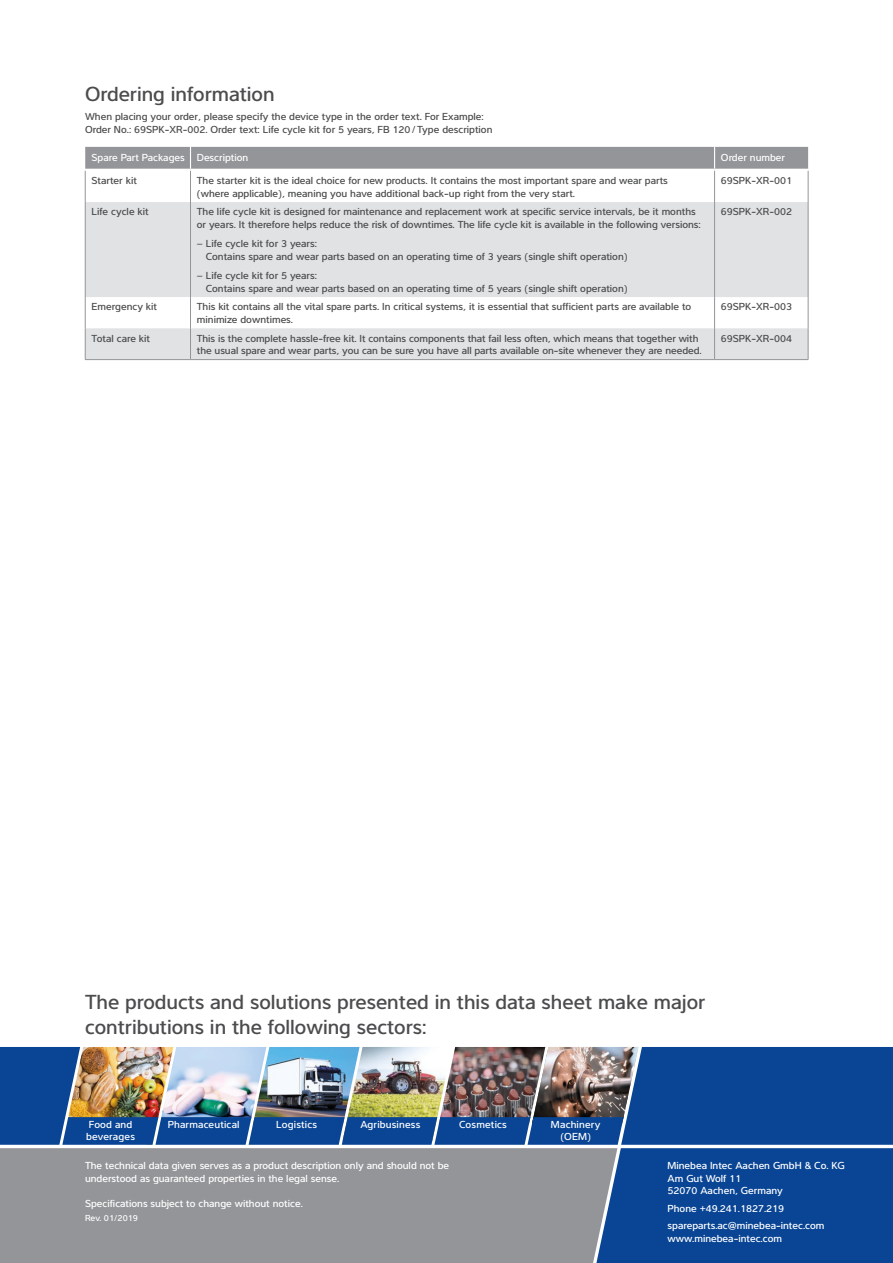
<style>
.page{position:relative;width:893px;height:1263px;background:#fff}
.page>*{position:absolute;margin:0;border:0;box-sizing:border-box;transform-origin:0 0}
.t1{font:500 21px/25.5px "Interval Pro";color:#4b4c4d}
.t2{font:500 10.5px/12.8px "Interval Pro";color:#4b4c4d}
.t3{font:500 10.5px/12.8px "Interval Pro";color:#fff}
.t4{font:500 10.5px "Interval Pro";letter-spacing:.02em;color:#fff}
.t5{font:500 9px "Interval Pro";color:#fff}
</style>
<div class="page">
<svg style="left:86px;top:202px;width:722px;height:157px;fill:#e1e2e4"></svg>
<hr style="left:85px;top:171px;width:1px;height:31px;background:#939598">
<hr style="left:190px;top:171px;width:1px;height:31px;background:#939598">
<hr style="left:714px;top:171px;width:1px;height:31px;background:#939598">
<hr style="left:808px;top:171px;width:1px;height:31px;background:#939598">
<hr style="left:85px;top:202px;width:1px;height:95px;background:#939598">
<hr style="left:190px;top:202px;width:1px;height:95px;background:#939598">
<hr style="left:714px;top:202px;width:1px;height:95px;background:#939598">
<hr style="left:808px;top:202px;width:1px;height:95px;background:#939598">
<hr style="left:85px;top:297px;width:1px;height:31px;background:#939598">
<hr style="left:190px;top:297px;width:1px;height:31px;background:#939598">
<hr style="left:714px;top:297px;width:1px;height:31px;background:#939598">
<hr style="left:808px;top:297px;width:1px;height:31px;background:#939598">
<hr style="left:85px;top:328px;width:1px;height:31px;background:#939598">
<hr style="left:190px;top:328px;width:1px;height:31px;background:#939598">
<hr style="left:714px;top:328px;width:1px;height:31px;background:#939598">
<hr style="left:808px;top:328px;width:1px;height:31px;background:#939598">
<svg style="left:85px;top:147px;width:723px;height:23px;background:#999b9e"></svg>
<hr style="left:85px;top:359px;width:105px;height:1px;background:#939598">
<hr style="left:190px;top:359px;width:525px;height:1px;background:#939598">
<hr style="left:715px;top:359px;width:93px;height:1px;background:#939598">
<img style="left:0;top:1047px;width:893px;height:216px">
<h1 class="t1" style="left:85px;top:79px;width:191px">Ordering information</h1>
<p class="t2" style="left:85px;top:109px;width:409px">When placing your order, please specify the device type in the order text. For Example:<br>Order No.: 69SPK-XR-002. Order text: Life cycle kit for 5 years, FB 120/Type description</p>
<p class="t3" style="left:92px;top:150px;width:158px">Spare Part Packages Description</p>
<p class="t3" style="left:721px;top:150px;width:66px">Order number</p>
<p class="t2" style="left:92px;top:173px;width:47px">Starter kit</p>
<p class="t2" style="left:197px;top:173px;width:472px">The starter kit is the ideal choice for new products. It contains the most important spare and wear parts (where applicable), meaning you have additional back-up right from the very start.</p>
<p class="t2" style="left:721px;top:173px;width:73px">69SPK-XR-001</p>
<p class="t2" style="left:92px;top:204px;width:59px">Life cycle kit</p>
<p class="t2" style="left:197px;top:204px;width:505px">The life cycle kit is designed for maintenance and replacement work at specific service intervals, be it months or years. It therefore helps reduce the risk of downtimes. The life cycle kit is available in the following versions:</p>
<p class="t2" style="left:206px;top:236px;width:423px;text-indent:-9px">– Life cycle kit for 3 years:<br>Contains spare and wear parts based on an operating time of 3 years (single shift operation)</p>
<p class="t2" style="left:206px;top:268px;width:423px;text-indent:-9px">– Life cycle kit for 5 years:<br>Contains spare and wear parts based on an operating time of 5 years (single shift operation)</p>
<p class="t2" style="left:721px;top:204px;width:73px">69SPK-XR-002</p>
<p class="t2" style="left:92px;top:299px;width:67px">Emergency kit</p>
<p class="t2" style="left:197px;top:299px;width:496px">This kit contains all the vital spare parts. In critical systems, it is essential that sufficient parts are available to minimize downtimes.</p>
<p class="t2" style="left:721px;top:299px;width:73px">69SPK-XR-003</p>
<p class="t2" style="left:92px;top:330px;width:60px">Total care kit</p>
<p class="t2" style="left:197px;top:330px;width:506px">This is the complete hassle-free kit. It contains components that fail less often, which means that together with the usual spare and wear parts, you can be sure you have all parts available on-site whenever they are needed.</p>
<p class="t2" style="left:721px;top:330px;width:73px">69SPK-XR-004</p>
<h1 class="t1" style="left:85px;top:986px;width:622px">The products and solutions presented in this data sheet make major contributions in the following sectors:</h1>
<p class="t3" style="left:168px;top:1117px;width:73px">Pharmaceutical</p>
<p class="t4" style="left:276px;top:1117px;width:43px">Logistics</p>
<p class="t3" style="left:459px;top:1117px;width:49px">Cosmetics</p>
<p class="t3" style="left:551px;top:1118px;width:51px;line-height:12px;text-align:center">Machinery (OEM)</p>
<p class="t3" style="left:89px;top:1117px;width:45px">Food and</p>
<p class="t3" style="left:360px;top:1117px;width:62px">Agribusiness</p>
<p class="t3" style="left:86px;top:1129px;width:50px">beverages</p>
<p class="t3" style="left:85px;top:1158px;width:366px">The technical data given serves as a product description only and should not be understood as guaranteed properties in the legal sense.</p>
<p class="t3" style="left:85px;top:1196px;width:219px">Specifications subject to change without notice.</p>
<p class="t5" style="left:85px;top:1211px;width:55px">Rev. 01/2019</p>
<p class="t3" style="left:668px;top:1158px;width:178px">Minebea Intec Aachen GmbH &amp; Co. KG<br>Am Gut Wolf 11<br>52070 Aachen, Germany</p>
<p class="t3" style="left:668px;top:1198px;width:158px;line-height:17.4px">Phone +49.241.1827.219 spareparts.ac@minebea-intec.com</p>
<p class="t3" style="left:668px;top:1231px;width:116px">www.minebea-intec.com</p>
</div>
